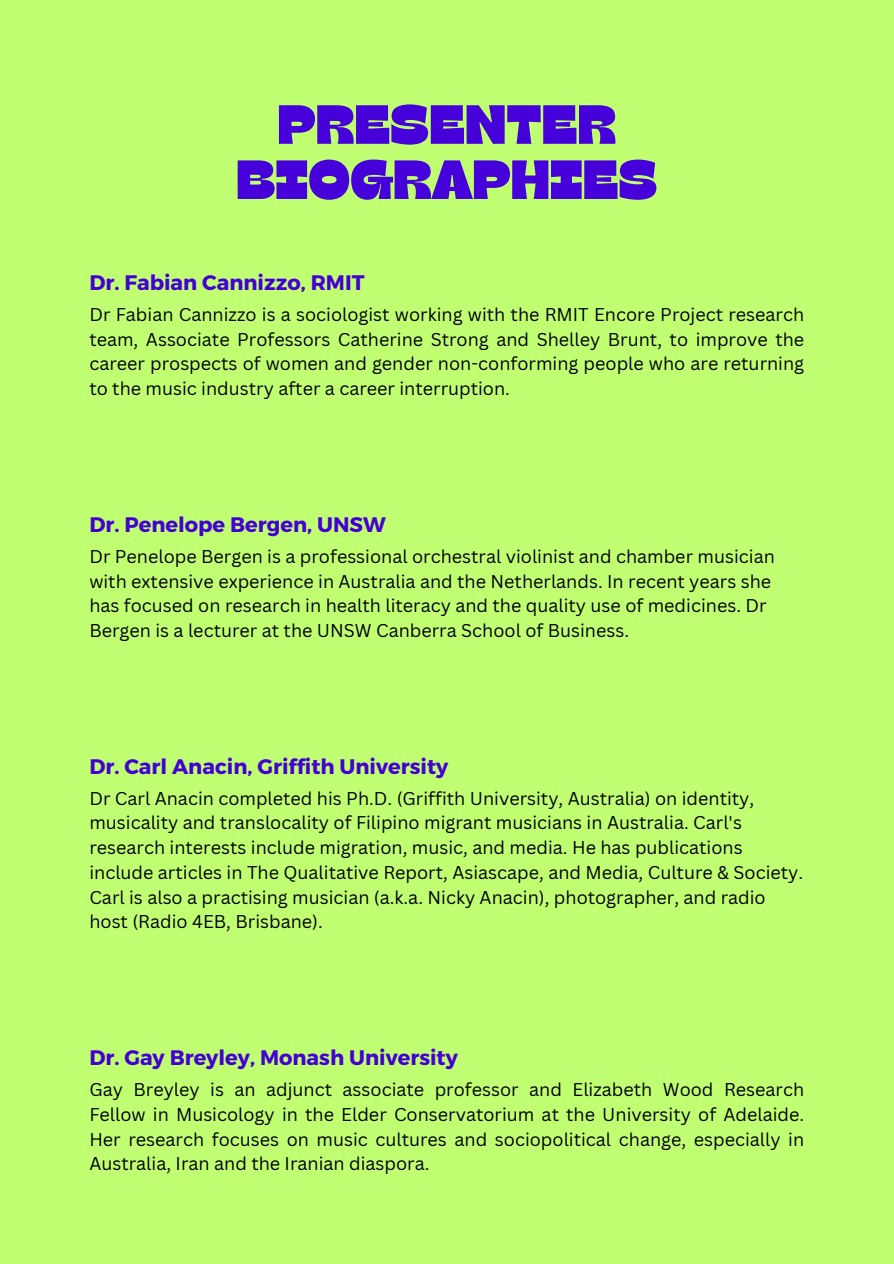
<style>
.page{position:relative;width:894px;height:1264px;background:#fff}
.page>*{position:absolute;margin:0;border:0;box-sizing:border-box;transform-origin:0 0}
.t1{font:55.05px/55.2px "Gulfs Display";color:#4600da;text-align:center}
.t2{font:700 21px "Montserrat";color:#4400d2}
.t3{font:18px/24.8px "Canva Sans";color:#000;text-align:justify}
</style>
<div class="page">
<div style="left:0;top:0;width:893px;height:1263px;background:#c1ff72"></div>
<h1 class="t1" style="left:236px;top:94px;width:423px">PRESENTER<br>BIOGRAPHIES</h1>
<h2 class="t2" style="left:89px;top:269px;width:276px">Dr. Fabian Cannizzo, RMIT</h2>
<p class="t3" style="left:89px;top:301px;width:716px">Dr Fabian Cannizzo is a sociologist working with the RMIT Encore Project research team, Associate Professors Catherine Strong and Shelley Brunt, to improve the career prospects of women and gender non-conforming people who are returning to the music industry after a career interruption.</p>
<h2 class="t2" style="left:89px;top:511px;width:298px">Dr. Penelope Bergen, UNSW</h2>
<p class="t3" style="left:89px;top:543px;width:686px;text-align:left">Dr Penelope Bergen is a professional orchestral violinist and chamber musician with extensive experience in Australia and the Netherlands. In recent years she has focused on research in health literacy and the quality use of medicines. Dr Bergen is a lecturer at the UNSW Canberra School of Business.</p>
<h2 class="t2" style="left:89px;top:752px;width:360px">Dr. Carl Anacin, Griffith University</h2>
<p class="t3" style="left:89px;top:785px;width:715px;text-align:left">Dr Carl Anacin completed his Ph.D. (Griffith University, Australia) on identity, musicality and translocality of Filipino migrant musicians in Australia. Carl's research interests include migration, music, and media. He has publications include articles in The Qualitative Report, Asiascape, and Media, Culture &amp; Society.<br>Carl is also a practising musician (a.k.a. Nicky Anacin), photographer, and radio host (Radio 4EB, Brisbane).</p>
<h2 class="t2" style="left:89px;top:1043px;width:370px">Dr. Gay Breyley, Monash University</h2>
<p class="t3" style="left:89px;top:1076px;width:716px">Gay Breyley is an adjunct associate professor and Elizabeth Wood Research Fellow in Musicology in the Elder Conservatorium at the University of Adelaide.<br>Her research focuses on music cultures and sociopolitical change, especially in Australia, Iran and the Iranian diaspora.</p>
</div>
